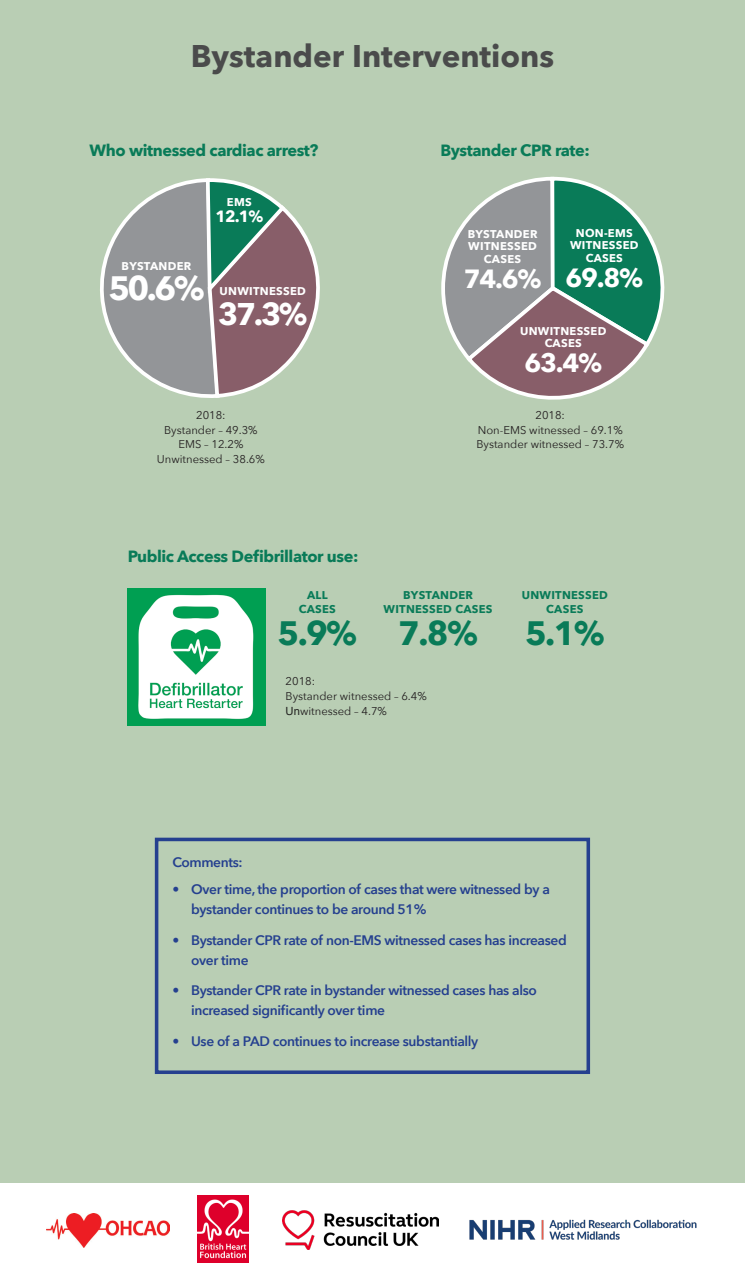
<style>
.page{position:relative;width:745px;height:1276px;background:#fff}
.page>*{position:absolute;margin:0;border:0;box-sizing:border-box;transform-origin:0 0}
.t1{font:700 33.75px "Avenir Next";color:#097b58}
.t2{font:700 33.75px "Avenir Next";color:#fff}
.t3{font:700 31.25px "Avenir Next";color:#4a4b4b}
.t4{font:700 31.25px "Avenir Next";color:#fff}
.t5{font:700 26.25px "Avenir Next";color:#fff}
.t6{font:700 16.25px "Avenir Next";letter-spacing:-.025em;color:#097b58}
.t7{font:700 16.25px "Avenir Next";color:#fff}
.t8{font:600 13.75px/20px "Avenir Next";letter-spacing:-.025em;color:#25408f}
.t9{font:11.25px/14.8px "Avenir Next";color:#231f20}
.t10{font:700 11.25px/12.5px "Avenir Next";letter-spacing:.025em;color:#fff;text-align:center}
.t11{font:700 11.25px/13.5px "Avenir Next";letter-spacing:.025em;color:#097b58;text-align:center}
.s1{font-family:"Arial";color:#21211f}
</style>
<div class="page">
<div style="left:0;top:0;width:744px;height:1182px;background:#b9ceb4"></div>
<img style="left:128px;top:588px;width:137px;height:138px">
<div style="left:155px;top:837px;width:434px;height:237px;border:4px solid #25408f"></div>
<svg style="left:100px;top:178px;width:220px;height:220px"></svg>
<svg style="left:441px;top:176px;width:224px;height:224px"></svg>
<img style="left:47px;top:1213px;width:122px;height:34px">
<img style="left:197px;top:1195px;width:51px;height:67px">
<img style="left:283px;top:1210px;width:155px;height:39px">
<img style="left:469px;top:1219px;width:228px;height:21px">
<p class="t3" style="left:190px;top:29px;width:365px">Bystander Interventions</p>
<p class="t6" style="left:89px;top:136px;width:230px">Who witnessed cardiac arrest?</p>
<p class="t6" style="left:440px;top:136px;width:151px">Bystander CPR rate:</p>
<p class="t10" style="left:227px;top:196px;width:26px">EMS</p>
<p class="t7" style="left:215px;top:203px;width:49px">12.1%</p>
<p class="t10" style="left:121px;top:260px;width:71px">BYSTANDER</p>
<p class="t2" style="left:108px;top:259px;width:98px">50.6%</p>
<p class="t10" style="left:219px;top:285px;width:88px">UNWITNESSED</p>
<p class="t4" style="left:218px;top:287px;width:91px">37.3%</p>
<p class="t9" style="left:196px;top:407px;width:31px">2018:</p>
<p class="t9" style="left:164px;top:422px;width:95px">Bystander – 49.3%</p>
<p class="t9" style="left:178px;top:437px;width:66px">EMS – 12.2%</p>
<p class="t9" style="left:157px;top:451px;width:109px">Unwitnessed – 38.6%</p>
<p class="t10" style="left:569px;top:226px;width:70px">NON-EMS<br>WITNESSED<br>CASES</p>
<p class="t5" style="left:565px;top:255px;width:79px">69.8%</p>
<p class="t10" style="left:467px;top:227px;width:71px">BYSTANDER<br>WITNESSED<br>CASES</p>
<p class="t5" style="left:463px;top:256px;width:79px">74.6%</p>
<p class="t10" style="left:519px;top:324px;width:88px">UNWITNESSED<br>CASES</p>
<p class="t5" style="left:524px;top:340px;width:79px">63.4%</p>
<p class="t9" style="left:535px;top:407px;width:31px">2018:</p>
<p class="t9" style="left:477px;top:422px;width:146px">Non-EMS witnessed – 69.1%</p>
<p class="t9" style="left:476px;top:437px;width:149px">Bystander witnessed – 73.7%</p>
<p class="t6" style="left:128px;top:542px;width:232px">Public Access Defibrillator use:</p>
<p class="t11" style="left:298px;top:588px;width:39px">ALL<br>CASES</p>
<p class="t1" style="left:277px;top:604px;width:81px">5.9%</p>
<p class="t11" style="left:403px;top:588px;width:71px">BYSTANDER</p>
<p class="t11" style="left:383px;top:602px;width:110px">WITNESSED CASES</p>
<p class="t1" style="left:398px;top:604px;width:81px">7.8%</p>
<p class="t11" style="left:521px;top:588px;width:88px">UNWITNESSED<br>CASES</p>
<p class="t1" style="left:525px;top:604px;width:81px">5.1%</p>
<p class="t9" style="left:285px;top:673px;width:143px">2018:<br>Bystander witnessed – 6.4%<br><span class="s1">Un</span>witnessed – 4.7%</p>
<p class="t8" style="left:172px;top:852px;width:72px">Comments:</p>
<p class="t8" style="left:191px;top:879px;width:360px;text-indent:-19px">• Over time, the proportion of cases that were witnessed by a bystander continues to be around 51%</p>
<p class="t8" style="left:191px;top:929px;width:377px;text-indent:-19px">• Bystander CPR rate of non-EMS witnessed cases has increased over time</p>
<p class="t8" style="left:191px;top:980px;width:347px;text-indent:-19px">• Bystander CPR rate in bystander witnessed cases has also increased significantly over time</p>
<p class="t8" style="left:172px;top:1031px;width:307px">• Use of a PAD continues to increase substantially</p>
</div>
